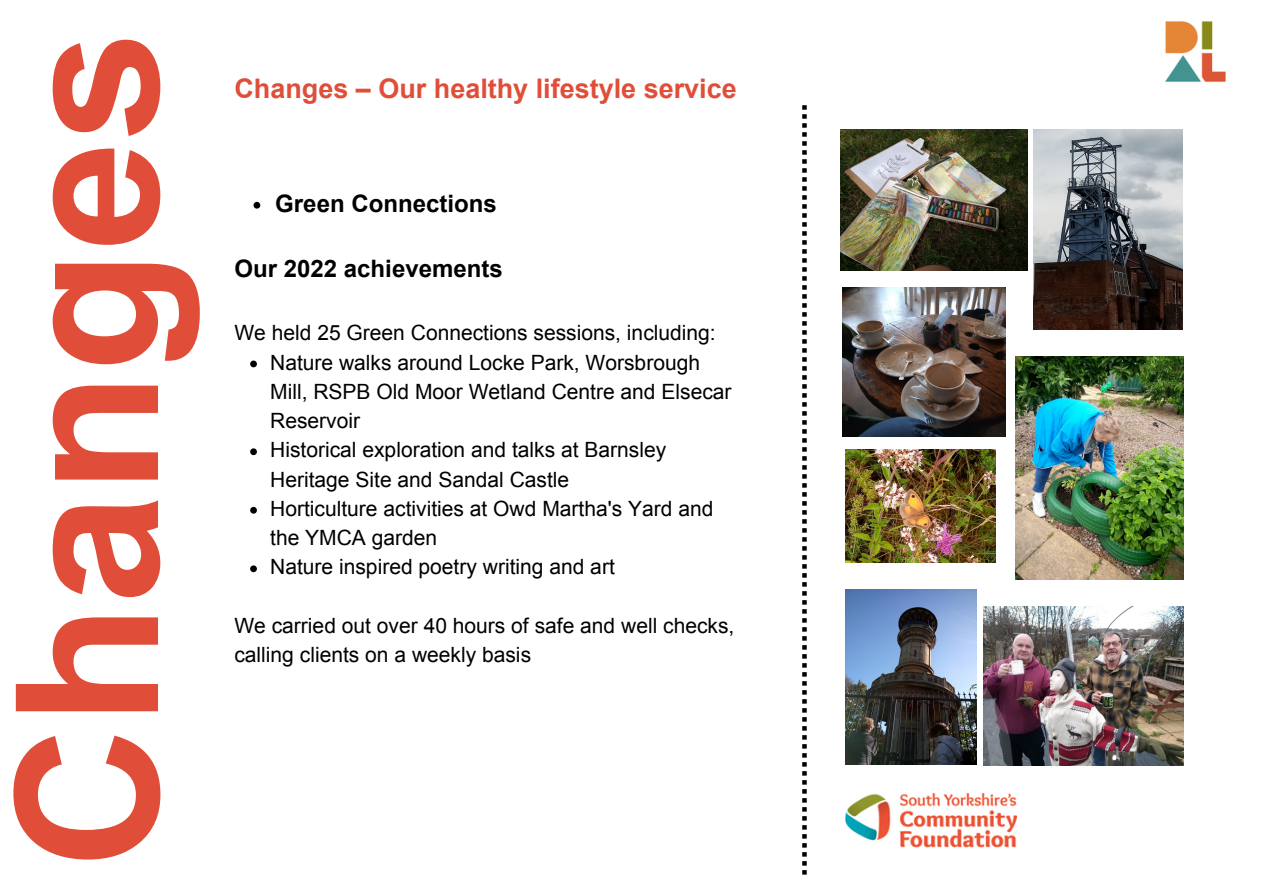
<style>
.page{position:relative;width:1263px;height:894px;background:#fff}
.page>*{position:absolute;margin:0;border:0;box-sizing:border-box;transform-origin:0 0}
.t1{font:198.6px "Arial GEO Bold";color:#e04e39}
.t2{font:700 27px "Arial";color:#e04e39}
.t3{font:700 24px "Arial";color:#000}
.t4{font:21px/29.2px "Arial";color:#000}
</style>
<div class="page">
<img style="left:1165px;top:21px;width:61px;height:61px">
<svg style="left:254px;top:202px;width:6px;height:6px"></svg>
<svg style="left:250px;top:360px;width:7px;height:7px"></svg>
<svg style="left:250px;top:448px;width:7px;height:7px"></svg>
<svg style="left:250px;top:506px;width:7px;height:7px"></svg>
<svg style="left:250px;top:565px;width:7px;height:7px"></svg>
<img style="left:845px;top:589px;width:132px;height:175px">
<img style="left:841px;top:130px;width:186px;height:140px">
<img style="left:845px;top:449px;width:151px;height:113px">
<img style="left:842px;top:287px;width:163px;height:149px">
<img style="left:984px;top:606px;width:200px;height:159px">
<img style="left:1016px;top:356px;width:167px;height:223px">
<img style="left:1033px;top:130px;width:150px;height:199px">
<img style="left:845px;top:792px;width:171px;height:55px">
<svg style="left:802px;top:105px;width:5px;height:769px"></svg>
<h1 class="t1" style="left:-22px;top:868px;width:840px;rotate:-90deg">Changes</h1>
<p class="t2" style="left:234px;top:73px;width:504px">Changes – Our healthy lifestyle service</p>
<p class="t3" style="left:275px;top:190px;width:223px">Green Connections</p>
<p class="t3" style="left:234px;top:255px;width:270px">Our 2022 achievements</p>
<p class="t4" style="left:234px;top:318px;width:483px">We held 25 Green Connections sessions, including:</p>
<p class="t4" style="left:270px;top:347px;width:463px">Nature walks around Locke Park, Worsbrough Mill, RSPB Old Moor Wetland Centre and Elsecar Reservoir<br>Historical exploration and talks at Barnsley Heritage Site and Sandal Castle<br>Horticulture activities at Owd Martha's Yard and the YMCA garden<br>Nature inspired poetry writing and art</p>
<p class="t4" style="left:234px;top:611px;width:501px">We carried out over 40 hours of safe and well checks, calling clients on a weekly basis</p>
</div>
